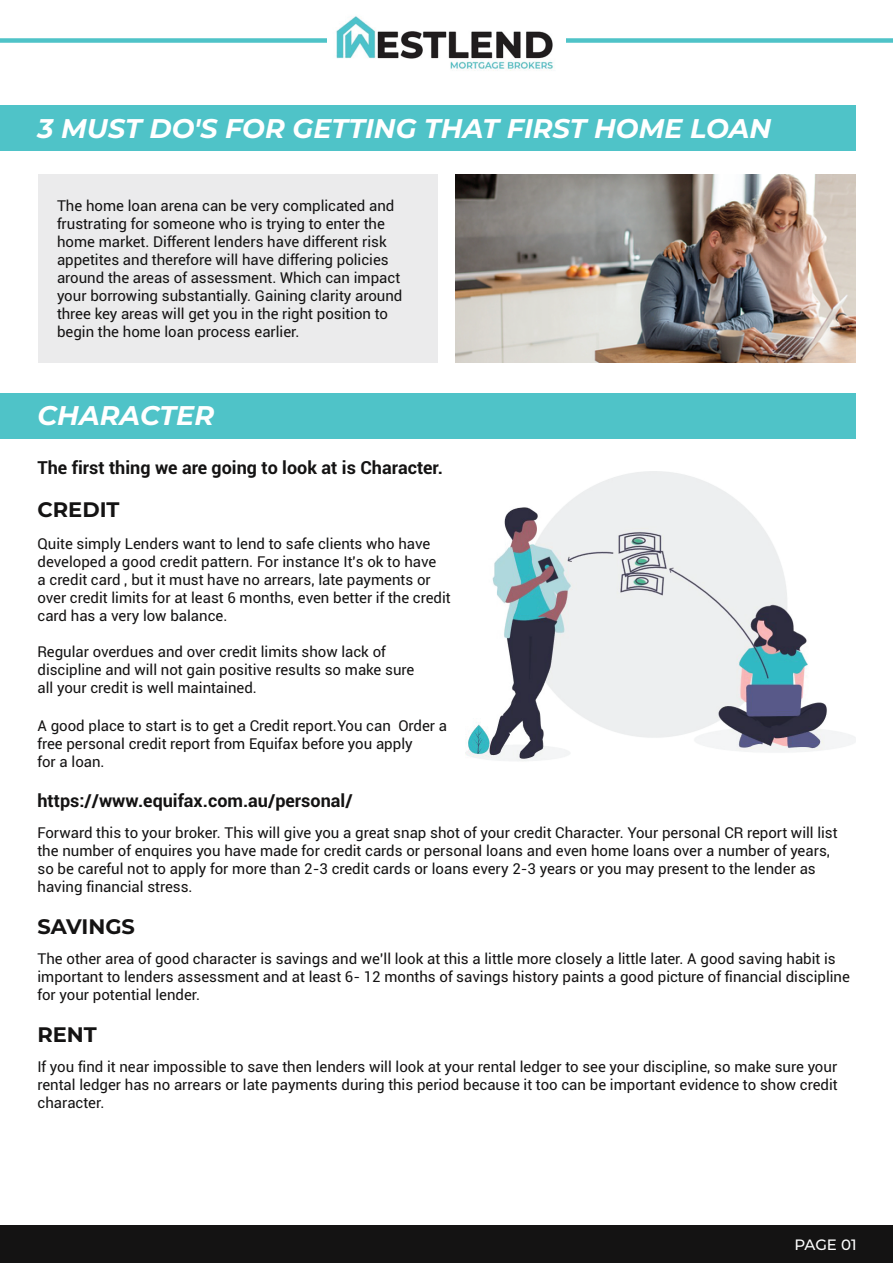
<style>
.page{position:relative;width:893px;height:1263px;background:#fff}
.page>*{position:absolute;margin:0;border:0;box-sizing:border-box;transform-origin:0 0}
.t1{font:italic 700 27px "Montserrat";color:#fff}
.t2{font:700 21px "Montserrat";color:#141313}
.t3{font:700 18px "Roboto";color:#141313}
.t4{font:15px/18px "Roboto";color:#141313}
.t5{font:500 15px "Montserrat";letter-spacing:-.005em;color:#fff}
</style>
<div class="page">
<div style="left:38px;top:175px;width:399px;height:188px;background:#ebebec"></div>
<div style="left:0;top:105px;width:855px;height:46px;background:#4fc3c8"></div>
<div style="left:0;top:1225px;width:893px;height:38px;background:#141313"></div>
<div style="left:0;top:393px;width:855px;height:46px;background:#4fc3c8"></div>
<div style="left:0;top:38px;width:893px;height:5px;background:#4fc3c8"></div>
<img style="left:327px;top:16px;width:239px;height:55px">
<img style="left:455px;top:175px;width:400px;height:188px">
<img style="left:466px;top:471px;width:390px;height:290px">
<h1 class="t1" style="left:38px;top:109px;width:735px">3 MUST DO'S FOR GETTING THAT FIRST HOME LOAN</h1>
<p class="t4" style="left:57px;top:196px;width:347px">The home loan arena can be very complicated and frustrating for someone who is trying to enter the home market. Different lenders have different risk appetites and therefore will have differing policies around the areas of assessment. Which can impact your borrowing substantially. Gaining clarity around three key areas will get you in the right position to begin the home loan process earlier.</p>
<h1 class="t1" style="left:37px;top:396px;width:178px">CHARACTER</h1>
<p class="t3" style="left:38px;top:455px;width:407px">The first thing we are going to look at is Character.</p>
<h2 class="t2" style="left:37px;top:494px;width:84px">CREDIT</h2>
<p class="t4" style="left:38px;top:534px;width:415px">Quite simply Lenders want to lend to safe clients who have developed a good credit pattern. For instance It's ok to have<br>a credit card , but it must have no arrears, late payments or over credit limits for at least 6 months, even better if the credit card has a very low balance.</p>
<p class="t4" style="left:38px;top:642px;width:378px">Regular overdues and over credit limits show lack of discipline and will not gain positive results so make sure all your credit is well maintained.</p>
<p class="t4" style="left:38px;top:716px;width:411px">A good place to start is to get a Credit report.You can Order a free personal credit report from Equifax before you apply<br>for a loan.</p>
<p class="t3" style="left:38px;top:788px;width:317px">https://www.equifax.com.au/personal/</p>
<p class="t4" style="left:38px;top:823px;width:802px">Forward this to your broker. This will give you a great snap shot of your credit Character. Your personal CR report will list the number of enquires you have made for credit cards or personal loans and even home loans over a number of years, so be careful not to apply for more than 2-3 credit cards or loans every 2-3 years or you may present to the lender as having financial stress.</p>
<h2 class="t2" style="left:37px;top:911px;width:99px">SAVINGS</h2>
<p class="t4" style="left:38px;top:949px;width:814px">The other area of good character is savings and we’ll look at this a little more closely a little later. A good saving habit is important to lenders assessment and at least 6- 12 months of savings history paints a good picture of financial discipline for your potential lender.</p>
<h2 class="t2" style="left:37px;top:1020px;width:61px">RENT</h2>
<p class="t4" style="left:38px;top:1057px;width:802px;text-align:justify">If you find it near impossible to save then lenders will look at your rental ledger to see your discipline, so make sure your rental ledger has no arrears or late payments during this period because it too can be important evidence to show credit character.</p>
<p class="t5" style="left:794px;top:1234px;width:64px">PAGE 01</p>
</div>
